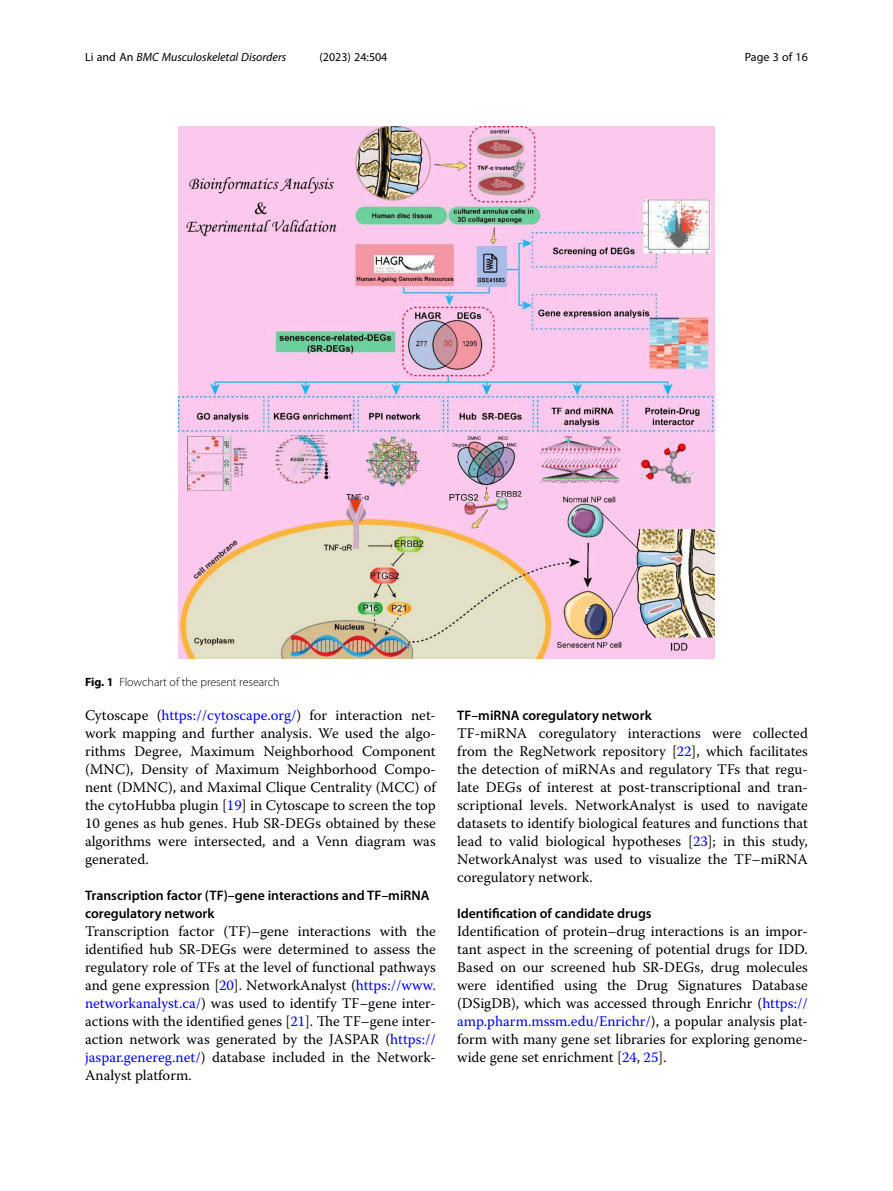
<style>
.page{position:relative;width:893px;height:1191px;background:#fff}
.page>*{position:absolute;margin:0;border:0;box-sizing:border-box;transform-origin:0 0}
.Body_Text{font:14.7px/18px "Warnock Pro";color:#000;text-align:justify}
.Head_2{font:600 13.8px/18px "Myriad Pro";color:#000}
.t1{font:italic 12px "Myriad Pro";color:#000}
.Figure_Caption{font:300 12px "Myriad Pro";color:#000}
.t2{font:12px "Myriad Pro";color:#000}
.s1{font-style:normal}
.s2{font-weight:700}
.s3{color:#00f}
</style>
<div class="page">
<img style="left:178px;top:126px;width:536px;height:532px">
<p class="t1" style="left:85px;top:50px;width:203px"><span class="s1">Li and An</span> BMC Musculoskeletal Disorders</p>
<p class="t2" style="left:319px;top:50px;width:70px">(2023) 24:504</p>
<p class="t2" style="left:745px;top:50px;width:65px">Page 3 of 16</p>
<p class="Figure_Caption" style="left:85px;top:675px;width:196px"><span class="s2">Fig. 1</span> Flowchart of the present research</p>
<p class="Body_Text" style="left:85px;top:706px;width:352px">Cytoscape (<span class="s3">https://cytoscape.org/</span>) for interaction net&shy;work mapping and further analysis. We used the algo&shy;rithms Degree, Maximum Neighborhood Component (MNC), Density of Maximum Neighborhood Compo&shy;nent (DMNC), and Maximal Clique Centrality (MCC) of the cytoHubba plugin [<span class="s3">19</span>] in Cytoscape to screen the top 10 genes as hub genes. Hub SR-DEGs obtained by these algorithms were intersected, and a Venn diagram was generated.</p>
<p class="Head_2" style="left:85px;top:886px;width:346px">Transcription factor (TF)–gene interactions and TF–miRNA coregulatory network</p>
<p class="Body_Text" style="left:85px;top:922px;width:352px">Transcription factor (TF)–gene interactions with the identified hub SR-DEGs were determined to assess the regulatory role of TFs at the level of functional pathways and gene expression [<span class="s3">20</span>]. NetworkAnalyst (<span class="s3">https://www. networkanalyst.ca/</span>) was used to identify TF–gene inter&shy;actions with the identified genes [<span class="s3">21</span>]. The TF–gene inter&shy;action network was generated by the JASPAR (<span class="s3">https:// jaspar.genereg.net/</span>) database included in the Network-Analyst platform.</p>
<p class="Head_2" style="left:457px;top:706px;width:196px">TF–miRNA coregulatory network</p>
<p class="Body_Text" style="left:457px;top:724px;width:352px">TF-miRNA coregulatory interactions were collected from the RegNetwork repository [<span class="s3">22</span>], which facilitates the detection of miRNAs and regulatory TFs that regu&shy;late DEGs of interest at post-transcriptional and tran&shy;scriptional levels. NetworkAnalyst is used to navigate datasets to identify biological features and functions that lead to valid biological hypotheses [<span class="s3">23</span>]; in this study, NetworkAnalyst was used to visualize the TF–miRNA coregulatory network.</p>
<p class="Head_2" style="left:457px;top:904px;width:196px">Identification of candidate drugs</p>
<p class="Body_Text" style="left:457px;top:922px;width:352px">Identification of protein–drug interactions is an impor&shy;tant aspect in the screening of potential drugs for IDD.<br>Based on our screened hub SR-DEGs, drug molecules were identified using the Drug Signatures Database (DSigDB), which was accessed through Enrichr (<span class="s3">https:// amp.pharm.mssm.edu/Enrichr/</span>), a popular analysis plat&shy;form with many gene set libraries for exploring genome&shy;wide gene set enrichment [<span class="s3">24</span>, <span class="s3">25</span>].</p>
</div>
